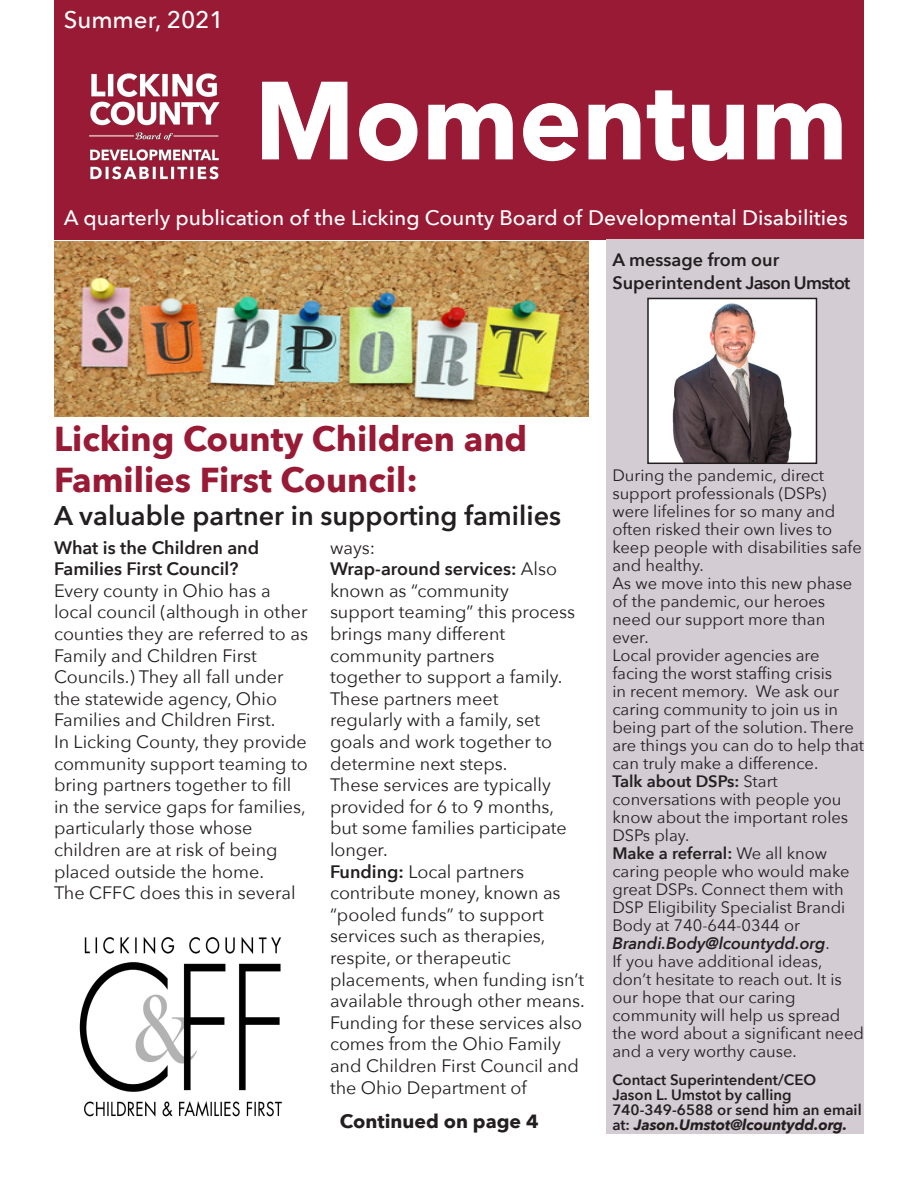
<style>
.page{position:relative;width:918px;height:1188px;background:#fff}
.page>*{position:absolute;margin:0;border:0;box-sizing:border-box;transform-origin:0 0}
.t1{font:700 109.65px "Avenir Next";color:#fff;scale:.96 1}
.t2{font:700 34.5px/41.4px "Avenir Next";color:#981a35}
.t3{font:600 27px "Avenir Next";color:#231f20}
.t4{font:500 24px "Avenir Next";color:#fff}
.t5{font:500 21px "Avenir Next";color:#fff}
.t6{font:700 19.05px "Avenir Next";color:#231f20}
.t7{font:18px/21.6px "Avenir Next";color:#231f20}
.t8{font:600 18px "Avenir Next";color:#231f20}
.t9{font:16.5px/18px "Avenir Next";color:#231f20}
.t10{font:italic 600 16.5px "Avenir Next";color:#231f20}
.t11{font:600 16.5px "Avenir Next";color:#231f20}
.t12{font:600 15px "Avenir Next";color:#231f20}
.t13{font:italic 700 15px "Avenir Next";letter-spacing:-.01em;color:#231f20}
.s1{font-weight:400}
.s2{font-weight:600}
.s3{font-weight:400;font-style:normal}
.s4{font-weight:600;font-style:normal}
</style>
<div class="page">
<div style="left:54px;top:0;width:810px;height:240px;background:#981a35"></div>
<div style="left:606px;top:240px;width:258px;height:894px;background:#d3ccd2"></div>
<img style="left:650px;top:301px;width:164px;height:160px">
<div style="left:647px;top:298px;width:170px;height:166px;border:2px solid #231f20"></div>
<img style="left:89px;top:73px;width:131px;height:107px">
<img style="left:54px;top:241px;width:534px;height:175px">
<img style="left:79px;top:937px;width:203px;height:180px">
<p class="t4" style="left:64px;top:0;width:162px">Summer, 2021</p>
<p class="t1" style="left:254px;top:26px;width:620px">Momentum</p>
<p class="t5" style="left:64px;top:199px;width:785px">A quarterly publication of the Licking County Board of Developmental Disabilities</p>
<p class="t8" style="left:612px;top:245px;width:168px">A message from our</p>
<p class="t8" style="left:612px;top:267px;width:240px">Superintendent Jason Umstot</p>
<p class="t2" style="left:54px;top:417px;width:475px">Licking County Children and<br>Families First Council:</p>
<p class="t3" style="left:54px;top:492px;width:509px">A valuable partner in supporting families</p>
<p class="t9" style="left:612px;top:465px;width:213px">During the pandemic, direct</p>
<p class="t9" style="left:612px;top:483px;width:251px">support professionals (DSPs) were lifelines for so many and often risked their own lives to keep people with disabilities safe and healthy.</p>
<p class="t9" style="left:612px;top:573px;width:241px">As we move into this new phase of the pandemic, our heroes need our support more than ever.</p>
<p class="t9" style="left:612px;top:645px;width:253px">Local provider agencies are facing the worst staffing crisis<br>in recent memory. We ask our caring community to join us in being part of the solution. There are things you can do to help that can truly make a difference.</p>
<p class="t11" style="left:612px;top:767px;width:167px">Talk about DSPs: <span class="s1">Start</span></p>
<p class="t9" style="left:612px;top:789px;width:237px">conversations with people you know about the important roles<br>DSPs play.</p>
<p class="t9" style="left:612px;top:843px;width:239px"><span class="s2">Make a referral:</span> We all know caring people who would make great DSPs. Connect them with<br>DSP Eligibility Specialist Brandi<br>Body at 740-644-0344 or</p>
<p class="t10" style="left:612px;top:929px;width:219px">Brandi.Body@lcountydd.org<span class="s3">.</span></p>
<p class="t9" style="left:612px;top:951px;width:231px">If you have additional ideas, don’t hesitate to reach out. It is our hope that our caring</p>
<p class="t9" style="left:612px;top:1005px;width:253px">community will help us spread the word about a significant need and a very worthy cause.</p>
<p class="t12" style="left:612px;top:1067px;width:205px">Contact Superintendent/CEO</p>
<p class="t12" style="left:612px;top:1082px;width:181px">Jason L. Umstot by calling</p>
<p class="t12" style="left:612px;top:1097px;width:251px">740-349-6588 or send him an email</p>
<p class="t8" style="left:54px;top:532px;width:207px">What is the Children and</p>
<p class="t8" style="left:54px;top:554px;width:186px">Families First Council?</p>
<p class="t7" style="left:54px;top:579px;width:256px">Every county in Ohio has a local council (although in other counties they are referred to as<br>Family and Children First</p>
<p class="t7" style="left:54px;top:665px;width:231px">Councils.) They all fall under the statewide agency, Ohio<br>Families and Children First.</p>
<p class="t7" style="left:54px;top:730px;width:255px">In Licking County, they provide community support teaming to bring partners together to fill in the service gaps for families, particularly those whose</p>
<p class="t7" style="left:54px;top:838px;width:225px">children are at risk of being placed outside the home.</p>
<p class="t7" style="left:54px;top:881px;width:243px">The CFFC does this in several</p>
<p class="t7" style="left:330px;top:536px;width:47px">ways:</p>
<p class="t7" style="left:330px;top:557px;width:229px"><span class="s2">Wrap-around services:</span> Also known as “community</p>
<p class="t7" style="left:330px;top:601px;width:247px">support teaming” this process brings many different</p>
<p class="t7" style="left:330px;top:644px;width:166px">community partners</p>
<p class="t7" style="left:330px;top:665px;width:234px">together to support a family.<br>These partners meet</p>
<p class="t7" style="left:330px;top:709px;width:224px">regularly with a family, set goals and work together to determine next steps.</p>
<p class="t7" style="left:330px;top:773px;width:238px">These services are typically provided for 6 to 9 months, but some families participate longer.</p>
<p class="t7" style="left:330px;top:860px;width:196px"><span class="s2">Funding:</span> Local partners</p>
<p class="t7" style="left:330px;top:881px;width:232px">contribute money, known as “pooled funds” to support</p>
<p class="t7" style="left:330px;top:925px;width:217px">services such as therapies,</p>
<p class="t7" style="left:330px;top:946px;width:182px">respite, or therapeutic</p>
<p class="t7" style="left:330px;top:968px;width:256px">placements, when funding isn’t available through other means.<br>Funding for these services also comes from the Ohio Family and Children First Council and the Ohio Department of</p>
<p class="t6" style="left:340px;top:1105px;width:200px">Continued on page 4</p>
<p class="t13" style="left:612px;top:1111px;width:236px"><span class="s4">at:</span> Jason.Umstot@lcountydd.org.</p>
</div>
